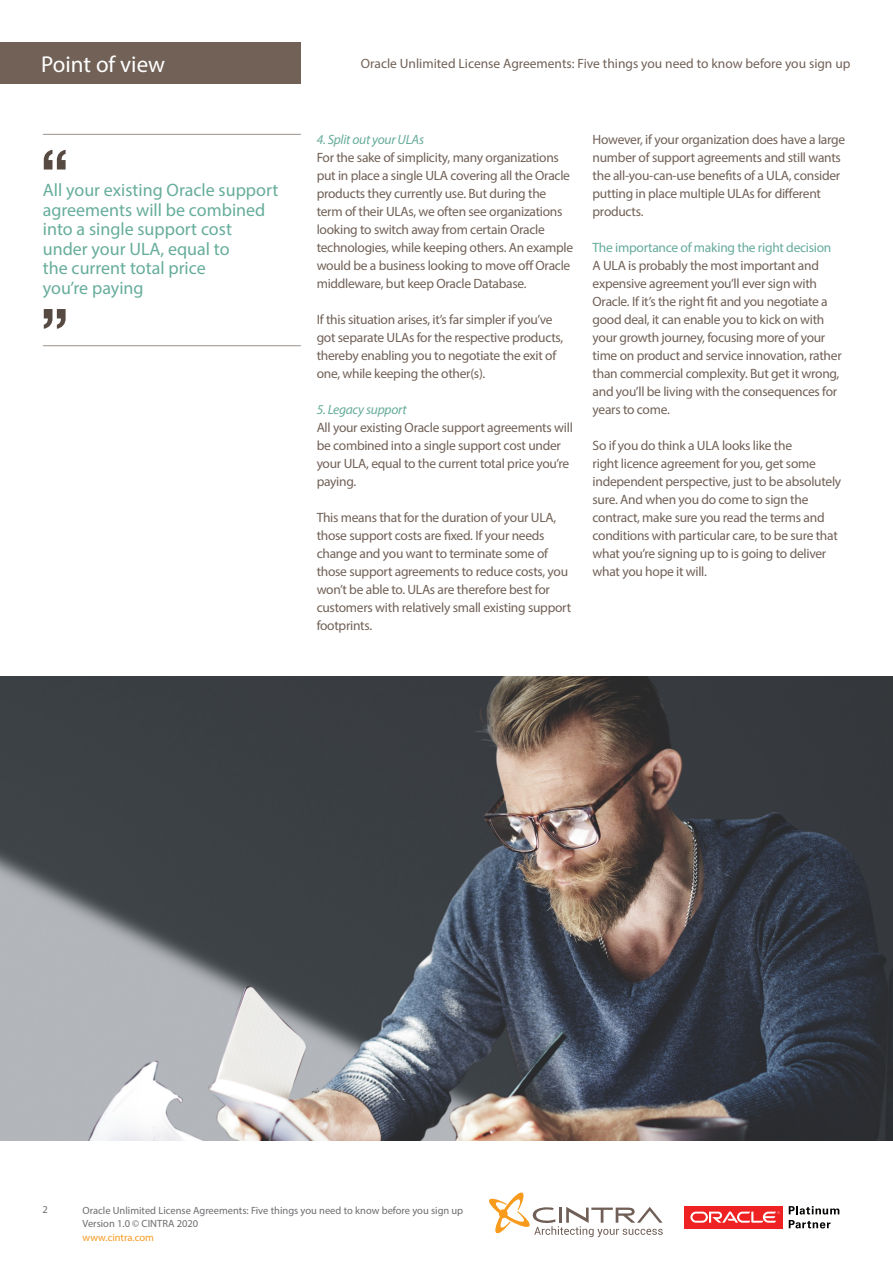
<style>
.page{position:relative;width:893px;height:1263px;background:#fff}
.page>*{position:absolute;margin:0;border:0;box-sizing:border-box;transform-origin:0 0}
.t1{font:22.95px "Myriad Pro";color:#fff}
.Callout_white{font:18px/19.5px "Myriad Pro";color:#66ad9b}
.Body_copy{font:13.5px/18px "Myriad Pro";letter-spacing:-.02em;color:#716157}
.Body_copy-2{font:13.5px "Myriad Pro";color:#716157}
.t2{font:10.5px/13.5px "Myriad Pro";color:#6c6d70}
.t3{font:10.5px "Myriad Pro";color:#f79923}
.s1{font-style:italic;color:#66ac9b}
.s2{color:#66ac9b}
</style>
<div class="page">
<div style="left:0;top:43px;width:300px;height:41px;background:#716157"></div>
<svg style="left:489px;top:1192px;width:174px;height:45px"></svg>
<div style="left:685px;top:1206px;width:98px;height:22px;background:#ee2123"></div>
<svg style="left:690px;top:1211px;width:89px;height:12px"></svg>
<svg style="left:789px;top:1206px;width:50px;height:8px"></svg>
<svg style="left:789px;top:1220px;width:41px;height:8px"></svg>
<svg style="left:44px;top:150px;width:22px;height:20px"></svg>
<svg style="left:44px;top:309px;width:22px;height:20px"></svg>
<hr style="left:43px;top:134px;width:258px;height:1px;background:#9b918a">
<hr style="left:43px;top:345px;width:258px;height:1px;background:#9b918a">
<img style="left:0;top:676px;width:893px;height:464px">
<h1 class="t1" style="left:41px;top:50px;width:125px">Point of view</h1>
<p class="Callout_white" style="left:43px;top:180px;width:237px">All your existing Oracle support agreements will be combined into a single support cost under your ULA, equal to<br>the current total price<br>you’re paying</p>
<p class="Body_copy-2" style="left:361px;top:55px;width:491px">Oracle Unlimited License Agreements: Five things you need to know before you sign up</p>
<p class="Body_copy" style="left:317px;top:130px;width:258px"><span class="s1">4. Split out your ULAs<br></span>For the sake of simplicity, many organizations put in place a single ULA covering all the Oracle products they currently use. But during the term of their ULAs, we often see organizations looking to switch away from certain Oracle technologies, while keeping others. An example would be a business looking to move off Oracle middleware, but keep Oracle Database.</p>
<p class="Body_copy" style="left:317px;top:310px;width:248px">If this situation arises, it’s far simpler if you’ve got separate ULAs for the respective products, thereby enabling you to negotiate the exit of one, while keeping the other(s).</p>
<p class="Body_copy" style="left:317px;top:400px;width:258px"><span class="s1">5. Legacy support<br></span>All your existing Oracle support agreements will be combined into a single support cost under your ULA, equal to the current total price you’re paying.</p>
<p class="Body_copy" style="left:317px;top:508px;width:256px">This means that for the duration of your ULA, those support costs are fixed. If your needs change and you want to terminate some of those support agreements to reduce costs, you won’t be able to. ULAs are therefore best for customers with relatively small existing support footprints.</p>
<p class="Body_copy" style="left:593px;top:130px;width:254px">However, if your organization does have a large number of support agreements and still wants the all-you-can-use benefits of a ULA, consider putting in place multiple ULAs for different products.</p>
<p class="Body_copy" style="left:593px;top:238px;width:251px"><span class="s2">The importance of making the right decision </span>A ULA is probably the most important and expensive agreement you’ll ever sign with Oracle. If it’s the right fit and you negotiate a good deal, it can enable you to kick on with your growth journey, focusing more of your time on product and service innovation, rather than commercial complexity. But get it wrong, and you’ll be living with the consequences for years to come.</p>
<p class="Body_copy" style="left:593px;top:436px;width:250px">So if you do think a ULA looks like the<br>right licence agreement for you, get some independent perspective, just to be absolutely sure. And when you do come to sign the contract, make sure you read the terms and conditions with particular care, to be sure that what you’re signing up to is going to deliver what you hope it will.</p>
<p class="t2" style="left:43px;top:1203px;width:7px">2</p>
<p class="t2" style="left:82px;top:1203px;width:382px">Oracle Unlimited License Agreements: Five things you need to know before you sign up<br>Version 1.0 © CINTRA 2020</p>
<p class="t3" style="left:82px;top:1230px;width:73px">www.cintra.com</p>
</div>
